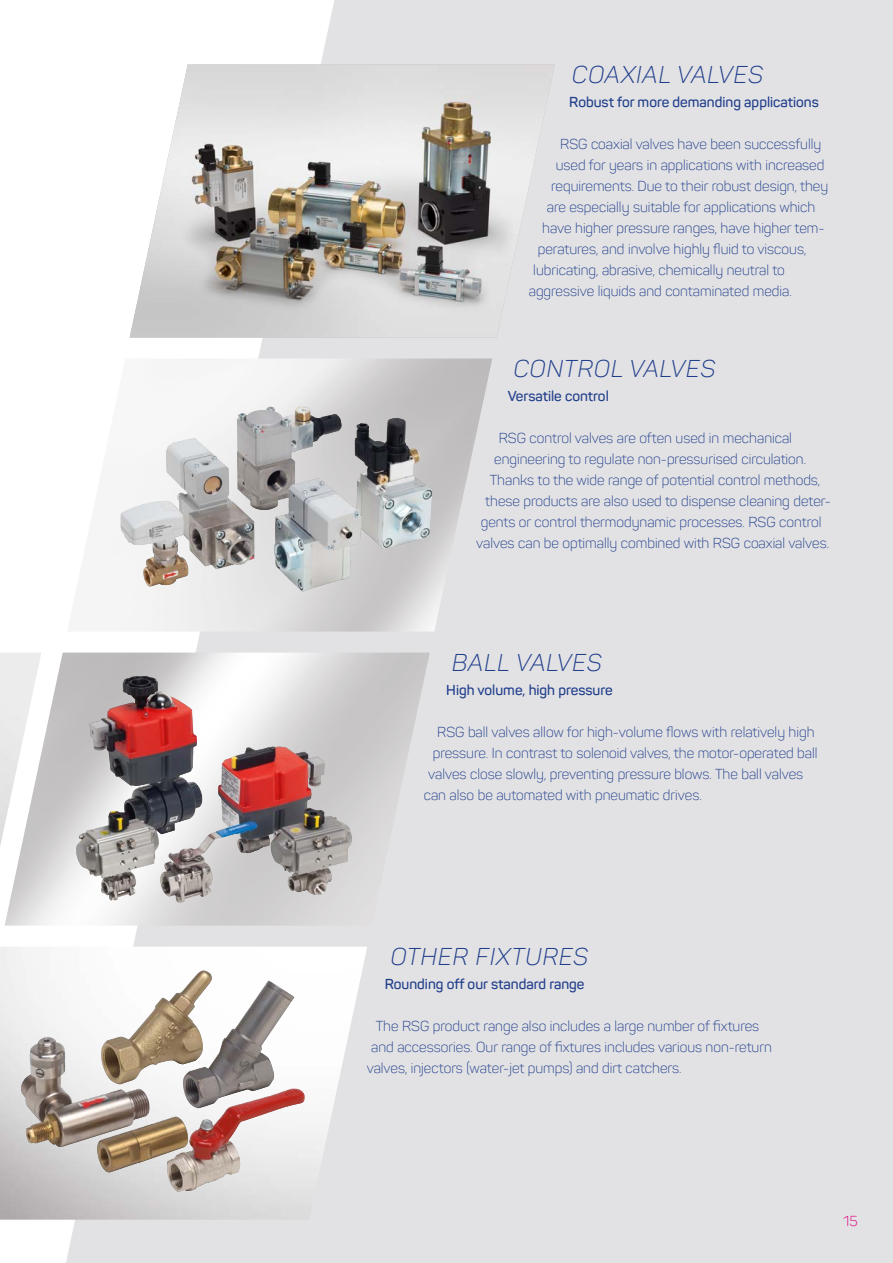
<style>
.page{position:relative;width:893px;height:1263px;background:#fff}
.page>*{position:absolute;margin:0;border:0;box-sizing:border-box;transform-origin:0 0}
.Ventile{font:italic 300 24px "Panton";letter-spacing:.04em;color:#1f3d8b}
.RSG_Fließtext{font:300 14.25px/21px "Panton";color:#1f3d8b;text-align:center}
.RSG_Fließtext_bold{font:600 14.25px "Panton";color:#1f3d8b}
.t1{font:300 14.25px "Panton";color:#e1007e}
</style>
<div class="page">
<div style="left:66px;top:0;width:827px;height:1263px;background:#e2e2e4"></div>
<img style="left:130px;top:65px;width:425px;height:273px">
<img style="left:67px;top:358px;width:425px;height:274px">
<img style="left:237px;top:406px;width:195px;height:186px">
<img style="left:5px;top:652px;width:425px;height:274px">
<img style="left:89px;top:676px;width:61px;height:149px">
<img style="left:0;top:652px;width:41px;height:195px">
<img style="left:0;top:947px;width:367px;height:273px">
<img style="left:29px;top:970px;width:265px;height:138px">
<p class="Ventile" style="left:572px;top:60px;width:192px">COAXIAL VALVES</p>
<p class="RSG_Fließtext_bold" style="left:569px;top:93px;width:251px">Robust for more demanding applications</p>
<p class="RSG_Fließtext" style="left:556px;top:133px;width:270px">RSG coaxial valves have been successfully used for years in applications with increased</p>
<p class="RSG_Fließtext" style="left:551px;top:175px;width:278px">requirements. Due to their robust design, they</p>
<p class="RSG_Fließtext" style="left:547px;top:196px;width:270px">are especially suitable for applications which</p>
<p class="RSG_Fließtext" style="left:542px;top:217px;width:284px">have higher pressure ranges, have higher tem-</p>
<p class="RSG_Fließtext" style="left:538px;top:238px;width:270px">peratures, and involve highly fluid to viscous,</p>
<p class="RSG_Fließtext" style="left:533px;top:259px;width:253px">lubricating, abrasive, chemically neutral to</p>
<p class="RSG_Fließtext" style="left:529px;top:280px;width:264px">aggressive liquids and contaminated media.</p>
<p class="Ventile" style="left:514px;top:354px;width:203px">CONTROL VALVES</p>
<p class="RSG_Fließtext_bold" style="left:508px;top:387px;width:103px">Versatile control</p>
<p class="RSG_Fließtext" style="left:499px;top:427px;width:295px">RSG control valves are often used in mechanical</p>
<p class="RSG_Fließtext" style="left:494px;top:448px;width:313px">engineering to regulate non-pressurised circulation.</p>
<p class="RSG_Fließtext" style="left:490px;top:469px;width:332px">Thanks to the wide range of potential control methods,</p>
<p class="RSG_Fließtext" style="left:485px;top:490px;width:347px">these products are also used to dispense cleaning deter-</p>
<p class="RSG_Fließtext" style="left:481px;top:511px;width:342px">gents or control thermodynamic processes. RSG control</p>
<p class="RSG_Fließtext" style="left:476px;top:532px;width:354px">valves can be optimally combined with RSG coaxial valves.</p>
<p class="Ventile" style="left:452px;top:648px;width:151px">BALL VALVES</p>
<p class="RSG_Fließtext_bold" style="left:446px;top:681px;width:168px">High volume, high pressure</p>
<p class="RSG_Fließtext" style="left:437px;top:721px;width:379px">RSG ball valves allow for high-volume flows with relatively high</p>
<p class="RSG_Fließtext" style="left:433px;top:742px;width:386px">pressure. In contrast to solenoid valves, the motor-operated ball</p>
<p class="RSG_Fließtext" style="left:428px;top:763px;width:376px">valves close slowly, preventing pressure blows. The ball valves</p>
<p class="RSG_Fließtext" style="left:424px;top:784px;width:279px">can also be automated with pneumatic drives.</p>
<p class="Ventile" style="left:391px;top:942px;width:199px">OTHER FIXTURES</p>
<p class="RSG_Fließtext_bold" style="left:385px;top:975px;width:201px">Rounding off our standard range</p>
<p class="RSG_Fließtext" style="left:376px;top:1015px;width:385px">The RSG product range also includes a large number of fixtures</p>
<p class="RSG_Fließtext" style="left:371px;top:1036px;width:402px">and accessories. Our range of fixtures includes various non-return</p>
<p class="RSG_Fließtext" style="left:367px;top:1057px;width:316px">valves, injectors (water-jet pumps) and dirt catchers.</p>
<p class="t1" style="left:843px;top:1212px;width:16px">15</p>
</div>
